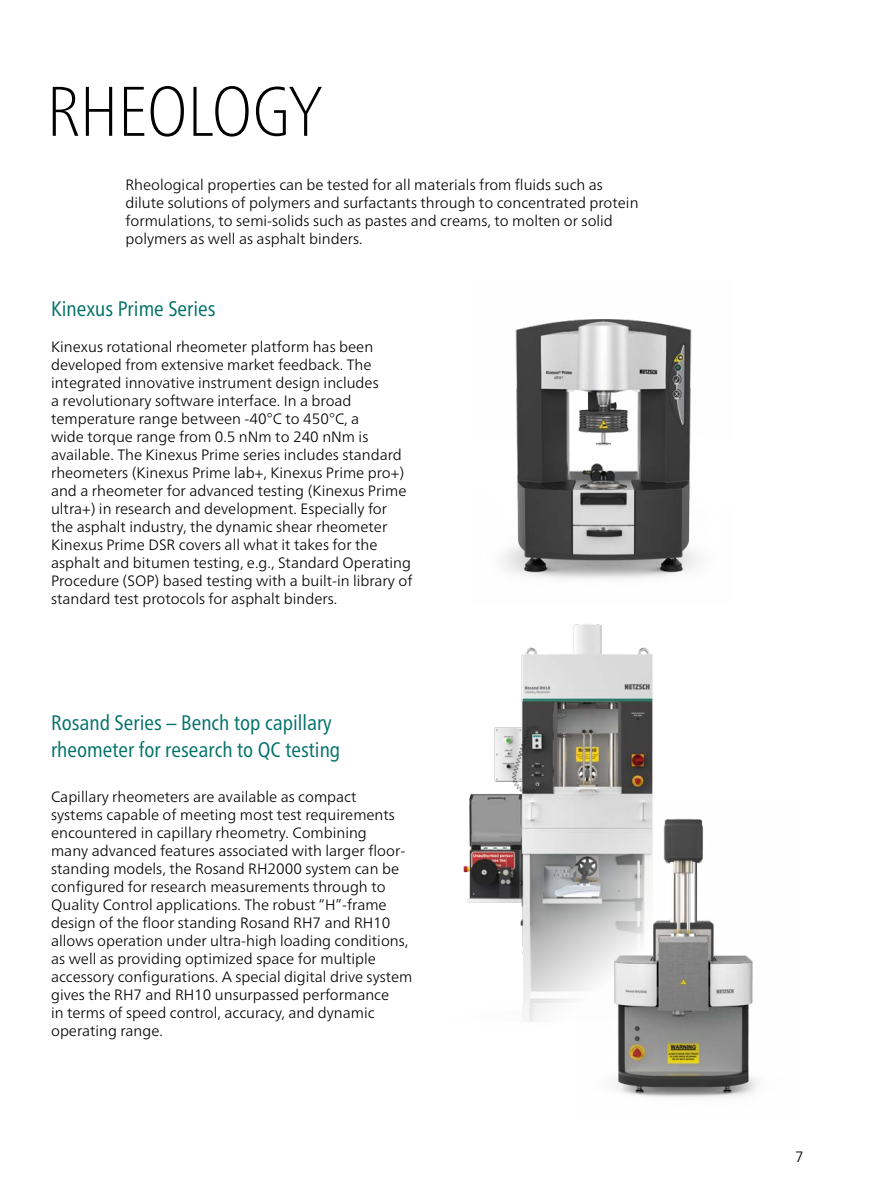
<style>
.page{position:relative;width:893px;height:1191px;background:#fff}
.page>*{position:absolute;margin:0;border:0;box-sizing:border-box;transform-origin:0 0}
.E_Headline{font:100 condensed 70.05px "Frutiger Neue LTW1 G";color:#000}
.Subhead_1_grün_n{font:condensed 21px/27px "Frutiger Neue LTW1 G";color:#007268}
.E_Fließtext{font:300 15px/18px "Frutiger Neue LTW1 G";color:#000}
</style>
<div class="page">
<img style="left:463px;top:624px;width:190px;height:398px">
<img style="left:576px;top:802px;width:182px;height:296px">
<img style="left:502px;top:319px;width:198px;height:260px">
<p class="E_Headline" style="left:47px;top:61px;width:277px">RHEOLOGY</p>
<p class="E_Fließtext" style="left:126px;top:175px;width:514px">Rheological properties can be tested for all materials from fluids such as dilute solutions of polymers and surfactants through to concentrated protein formulations, to semi-solids such as pastes and creams, to molten or solid polymers as well as asphalt binders.</p>
<p class="Subhead_1_grün_n" style="left:51px;top:293px;width:166px">Kinexus Prime Series</p>
<p class="E_Fließtext" style="left:51px;top:337px;width:363px">Kinexus rotational rheometer platform has been developed from extensive market feedback. The integrated innovative instrument design includes<br>a revolutionary software interface. In a broad temperature range between -40°C to 450°C, a<br>wide torque range from 0.5 nNm to 240 nNm is available. The Kinexus Prime series includes standard rheometers (Kinexus Prime lab+, Kinexus Prime pro+) and a rheometer for advanced testing (Kinexus Prime ultra+) in research and development. Especially for the asphalt industry, the dynamic shear rheometer Kinexus Prime DSR covers all what it takes for the asphalt and bitumen testing, e.g., Standard Operating Procedure (SOP) based testing with a built-in library of standard test protocols for asphalt binders.</p>
<p class="Subhead_1_grün_n" style="left:51px;top:707px;width:291px">Rosand Series – Bench top capillary rheometer for research to QC testing</p>
<p class="E_Fließtext" style="left:51px;top:787px;width:363px">Capillary rheometers are available as compact<br>systems capable of meeting most test requirements encountered in capillary rheometry. Combining<br>many advanced features associated with larger floor&shy;standing models, the Rosand RH2000 system can be configured for research measurements through to Quality Control applications. The robust “H”-frame design of the floor standing Rosand RH7 and RH10 allows operation under ultra-high loading conditions, as well as providing optimized space for multiple accessory configurations. A special digital drive system gives the RH7 and RH10 unsurpassed performance<br>in terms of speed control, accuracy, and dynamic operating range.</p>
<p class="E_Fließtext" style="left:795px;top:1147px;width:10px">7</p>
</div>
